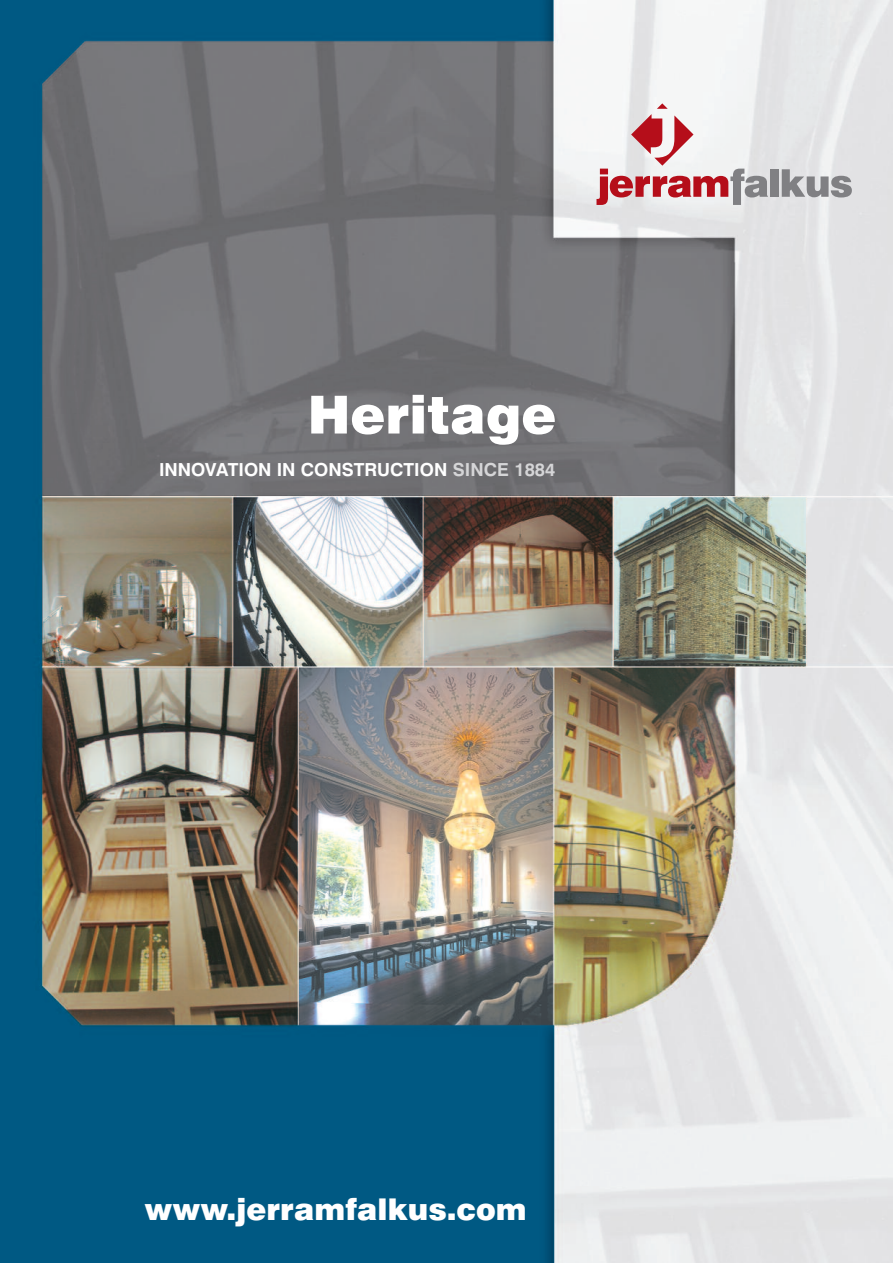
<style>
.page{position:relative;width:893px;height:1263px;background:#fff}
.page>*{position:absolute;margin:0;border:0;box-sizing:border-box;transform-origin:0 0}
.t1{font:900 52.5px "Swiss 721 BT";color:#fff}
.t2{font:900 30px "Swiss 721 BT";color:#fff}
.t3{font:700 18px "Swiss 721 BT";color:#fff}
.s1{color:#d5d5d7}
</style>
<div class="page">
<img style="left:0;top:0;width:892px;height:1263px">
<div style="left:770px;top:169px;width:8px;height:28px;background:#808083"></div>
<svg style="left:781px;top:169px;width:70px;height:29px;background:#afafb2"></svg>
<svg style="left:596px;top:103px;width:171px;height:102px"></svg>
<h1 class="t1" style="left:308px;top:396px;width:250px">Heritage</h1>
<p class="t3" style="left:159px;top:463px;width:398px">INNOVATION IN CONSTRUCTION <span class="s1">SINCE 1884</span></p>
<h2 class="t2" style="left:144px;top:1198px;width:384px">www.jerramfalkus.com</h2>
</div>
